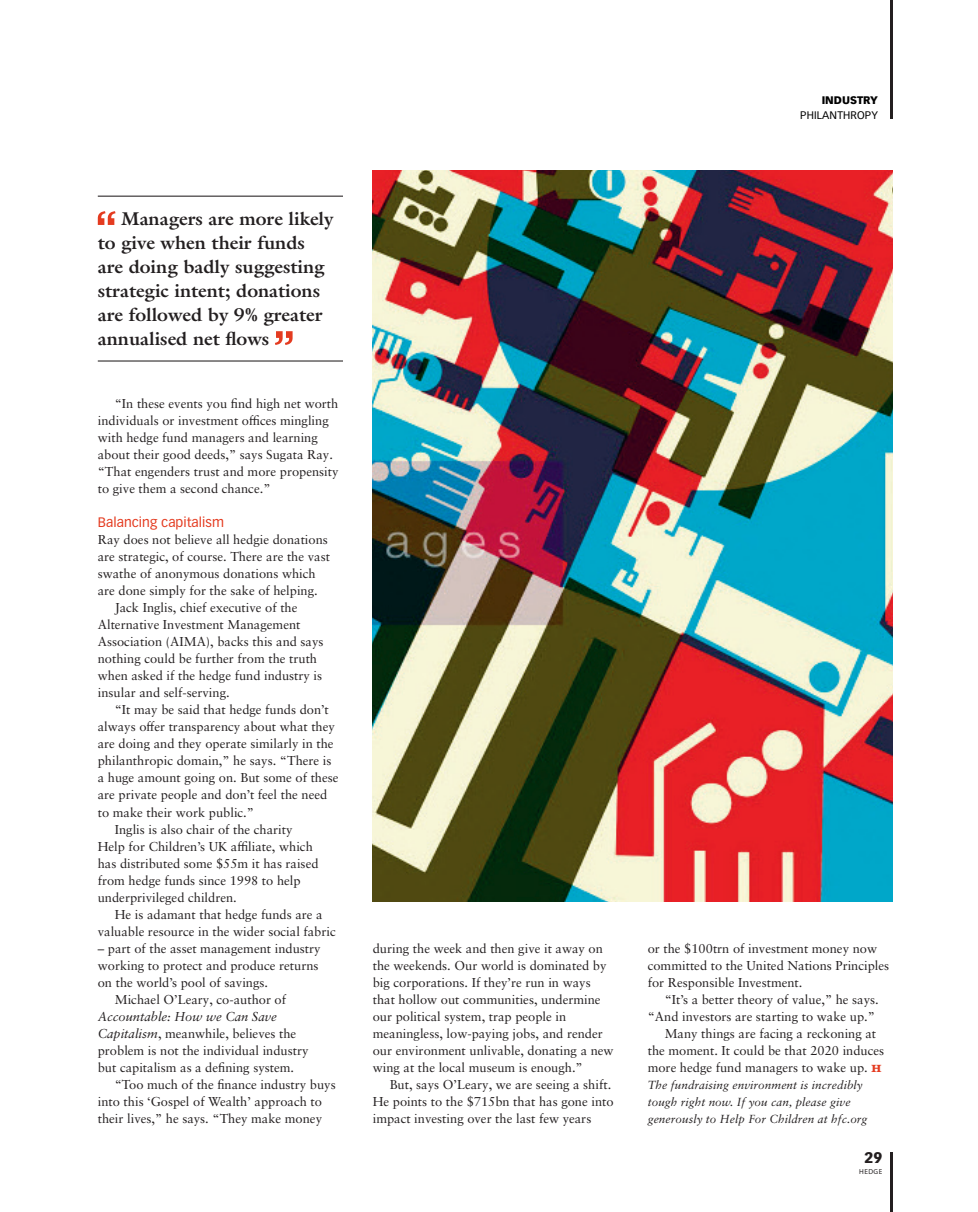
<style>
.page{position:relative;width:978px;height:1212px;background:#fff}
.page>*{position:absolute;margin:0;border:0;box-sizing:border-box;transform-origin:0 0}
.t1{font:700 18.6px/24px "Galliard Pro";color:#231f20}
.t2{font:900 15px "Vectora LT Pro";color:#231f20}
.t3{font:13.5px "Vectora LT Pro";letter-spacing:.005em;color:#e43b20}
.t4{font:12.9px/17px "Sabon LT Pro";color:#231f20}
.t5{font:italic 11.7px/17px "Sabon LT Pro";letter-spacing:.01em;color:#231f20}
.t6{font:10.8px "Vectora LT Pro";letter-spacing:.015em;color:#000}
.t7{font:900 10.8px "Vectora LT Pro";color:#000}
.t8{font:7.2px "Myriad Pro";letter-spacing:.06em;color:#231f20}
.s1{font-style:italic}
.s2{font-family:"Galliard Pro";font-weight:900;font-size:10.5px;color:#e43b20}
</style>
<div class="page">
<img style="left:373px;top:170px;width:520px;height:731px">
<hr style="left:98px;top:196px;width:245px;height:1px;background:#231f20">
<hr style="left:98px;top:360px;width:245px;height:1px;background:#231f20">
<svg style="left:98px;top:211px;width:18px;height:14px"></svg>
<svg style="left:275px;top:331px;width:18px;height:14px"></svg>
<hr style="left:891px;top:0;width:2px;height:119px;background:#231f20">
<hr style="left:891px;top:1152px;width:2px;height:60px;background:#231f20">
<p class="t7" style="left:822px;top:94px;width:58px">INDUSTRY</p>
<p class="t6" style="left:800px;top:109px;width:79px">PHILANTHROPY</p>
<h1 class="t1" style="left:98px;top:206px;width:237px;text-indent:23px">Managers are more likely to give when their funds are doing badly suggesting strategic intent; donations are followed by 9% greater annualised net flows</h1>
<p class="t4" style="left:98px;top:395px;width:242px;text-indent:17px">“In these events you find high net worth individuals or investment offices mingling with hedge fund managers and learning about their good deeds,” says Sugata Ray. “That engenders trust and more propensity to give them a second chance.”</p>
<p class="t3" style="left:98px;top:514px;width:128px">Balancing capitalism</p>
<p class="t4" style="left:98px;top:531px;width:232px">Ray does not believe all hedgie donations</p>
<p class="t4" style="left:98px;top:548px;width:234px">are strategic, of course. There are the vast</p>
<p class="t4" style="left:98px;top:565px;width:219px">swathe of anonymous donations which</p>
<p class="t4" style="left:98px;top:582px;width:222px">are done simply for the sake of helping.</p>
<p class="t4" style="left:115px;top:599px;width:184px">Jack Inglis, chief executive of the</p>
<p class="t4" style="left:98px;top:616px;width:204px">Alternative Investment Management</p>
<p class="t4" style="left:98px;top:633px;width:227px">Association (AIMA), backs this and says</p>
<p class="t4" style="left:98px;top:650px;width:221px">nothing could be further from the truth</p>
<p class="t4" style="left:98px;top:667px;width:226px">when asked if the hedge fund industry is</p>
<p class="t4" style="left:98px;top:684px;width:133px">insular and self-serving.</p>
<p class="t4" style="left:115px;top:701px;width:215px">“It may be said that hedge funds don’t</p>
<p class="t4" style="left:98px;top:718px;width:239px">always offer transparency about what they</p>
<p class="t4" style="left:98px;top:735px;width:237px">are doing and they operate similarly in the</p>
<p class="t4" style="left:98px;top:752px;width:235px">philanthropic domain,” he says. “There is</p>
<p class="t4" style="left:98px;top:769px;width:242px">a huge amount going on. But some of these</p>
<p class="t4" style="left:98px;top:786px;width:231px">are private people and don’t feel the need</p>
<p class="t4" style="left:98px;top:803px;width:158px">to make their work public.”</p>
<p class="t4" style="left:115px;top:820px;width:179px">Inglis is also chair of the charity</p>
<p class="t4" style="left:98px;top:837px;width:217px">Help for Children’s UK affiliate, which</p>
<p class="t4" style="left:98px;top:854px;width:222px">has distributed some $55m it has raised</p>
<p class="t4" style="left:98px;top:871px;width:204px">from hedge funds since 1998 to help</p>
<p class="t4" style="left:98px;top:888px;width:141px">underprivileged children.</p>
<p class="t4" style="left:115px;top:905px;width:209px">He is adamant that hedge funds are a</p>
<p class="t4" style="left:98px;top:922px;width:239px">valuable resource in the wider social fabric</p>
<p class="t4" style="left:98px;top:939px;width:224px">– part of the asset management industry</p>
<p class="t4" style="left:98px;top:956px;width:222px">working to protect and produce returns</p>
<p class="t4" style="left:98px;top:973px;width:172px">on the world’s pool of savings.</p>
<p class="t4" style="left:115px;top:990px;width:173px">Michael O’Leary, co-author of</p>
<p class="t4" style="left:98px;top:1007px;width:212px"><span class="s1">Accountable: How we Can Save Capitalism</span>, meanwhile, believes the problem is not the individual industry but capitalism as a defining system.</p>
<p class="t4" style="left:98px;top:1075px;width:239px;text-indent:17px">“Too much of the finance industry buys into this ‘Gospel of Wealth’ approach to their lives,” he says. “They make money</p>
<p class="t4" style="left:373px;top:939px;width:242px">during the week and then give it away on the weekends. Our world is dominated by big corporations. If they’re run in ways that hollow out communities, undermine our political system, trap people in meaningless, low-paying jobs, and render our environment unlivable, donating a new wing at the local museum is enough.”</p>
<p class="t4" style="left:373px;top:1075px;width:242px;text-indent:17px">But, says O’Leary, we are seeing a shift.<br>He points to the $715bn that has gone into impact investing over the last few years</p>
<p class="t4" style="left:648px;top:939px;width:243px">or the $100trn of investment money now committed to the United Nations Principles for Responsible Investment.</p>
<p class="t4" style="left:665px;top:990px;width:216px">“It’s a better theory of value,” he says.</p>
<p class="t4" style="left:648px;top:1007px;width:229px">“And investors are starting to wake up.”</p>
<p class="t4" style="left:665px;top:1024px;width:213px">Many things are facing a reckoning at</p>
<p class="t4" style="left:648px;top:1041px;width:238px">the moment. It could be that 2020 induces</p>
<p class="t4" style="left:648px;top:1058px;width:235px">more hedge fund managers to wake up. <span class="s2">H</span></p>
<p class="t5" style="left:648px;top:1076px;width:221px">The fundraising environment is incredibly tough right now. If you can, please give generously to Help For Children at hfc.org</p>
<p class="t2" style="left:864px;top:1148px;width:19px">29</p>
<p class="t8" style="left:859px;top:1167px;width:24px">HEDGE</p>
</div>
